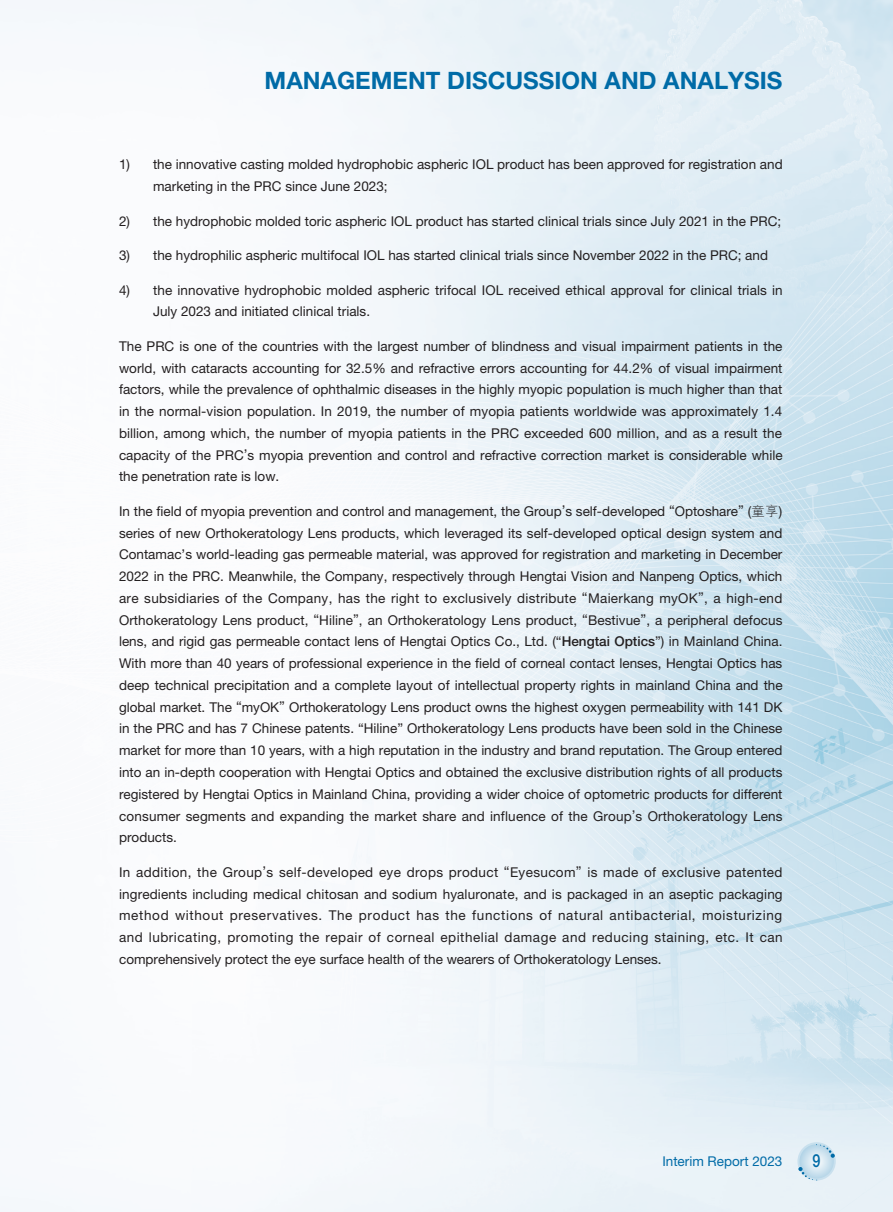
<style>
.page{position:relative;width:893px;height:1212px;background:#fff}
.page>*{position:absolute;margin:0;border:0;box-sizing:border-box;transform-origin:0 0}
.t1{font:700 24px "Helvetica Neue LT Std";color:#006ba7}
.t2{font:500 18px "Helvetica Neue LT Std";color:#006ba7;scale:.8 1}
.t3{font:13.5px/21.8px "Helvetica Neue LT Std";color:#231f20;text-align:justify}
.t4{font:13.5px "Helvetica Neue LT Std";color:#006ba7}
.s1{font-family:"M Hei HK";font-weight:300}
.s2{font-weight:500}
</style>
<div class="page">
<img style="left:0;top:0;width:893px;height:1212px">
<svg style="left:797px;top:1142px;width:39px;height:38px"></svg>
<svg style="left:799px;top:1144px;width:35px;height:34px"></svg>
<svg style="left:816px;top:1144px;width:19px;height:14px"></svg>
<svg style="left:798px;top:1167px;width:19px;height:13px"></svg>
<h1 class="t1" style="left:265px;top:66px;width:519px">MANAGEMENT DISCUSSION AND ANALYSIS</h1>
<p class="t3" style="left:153px;top:154px;width:631px;text-indent:-34px">1) the innovative casting molded hydrophobic aspheric IOL product has been approved for registration and marketing in the PRC since June 2023;</p>
<p class="t3" style="left:119px;top:210px;width:664px">2) the hydrophobic molded toric aspheric IOL product has started clinical trials since July 2021 in the PRC;</p>
<p class="t3" style="left:119px;top:244px;width:650px">3) the hydrophilic aspheric multifocal IOL has started clinical trials since November 2022 in the PRC; and</p>
<p class="t3" style="left:153px;top:279px;width:631px;text-indent:-34px">4) the innovative hydrophobic molded aspheric trifocal IOL received ethical approval for clinical trials in<br>July 2023 and initiated clinical trials.</p>
<p class="t3" style="left:119px;top:335px;width:665px">The PRC is one of the countries with the largest number of blindness and visual impairment patients in the world, with cataracts accounting for 32.5% and refractive errors accounting for 44.2% of visual impairment factors, while the prevalence of ophthalmic diseases in the highly myopic population is much higher than that in the normal-vision population. In 2019, the number of myopia patients worldwide was approximately 1.4 billion, among which, the number of myopia patients in the PRC exceeded 600 million, and as a result the capacity of the PRC’s myopia prevention and control and refractive correction market is considerable while the penetration rate is low.</p>
<p class="t3" style="left:119px;top:500px;width:665px">In the field of myopia prevention and control and management, the Group’s self-developed “Optoshare” (<span class="s1">童享</span>) series of new Orthokeratology Lens products, which leveraged its self-developed optical design system and Contamac’s world-leading gas permeable material, was approved for registration and marketing in December 2022 in the PRC. Meanwhile, the Company, respectively through Hengtai Vision and Nanpeng Optics, which are subsidiaries of the Company, has the right to exclusively distribute “Maierkang myOK”, a high-end Orthokeratology Lens product, “Hiline”, an Orthokeratology Lens product, “Bestivue”, a peripheral defocus lens, and rigid gas permeable contact lens of Hengtai Optics Co., Ltd. (“<span class="s2">Hengtai Optics</span>”) in Mainland China.<br>With more than 40 years of professional experience in the field of corneal contact lenses, Hengtai Optics has deep technical precipitation and a complete layout of intellectual property rights in mainland China and the global market. The “myOK” Orthokeratology Lens product owns the highest oxygen permeability with 141 DK in the PRC and has 7 Chinese patents. “Hiline” Orthokeratology Lens products have been sold in the Chinese market for more than 10 years, with a high reputation in the industry and brand reputation. The Group entered into an in-depth cooperation with Hengtai Optics and obtained the exclusive distribution rights of all products registered by Hengtai Optics in Mainland China, providing a wider choice of optometric products for different consumer segments and expanding the market share and influence of the Group’s Orthokeratology Lens products.</p>
<p class="t3" style="left:119px;top:861px;width:665px">In addition, the Group’s self-developed eye drops product “Eyesucom” is made of exclusive patented ingredients including medical chitosan and sodium hyaluronate, and is packaged in an aseptic packaging method without preservatives. The product has the functions of natural antibacterial, moisturizing and lubricating, promoting the repair of corneal epithelial damage and reducing staining, etc. It can comprehensively protect the eye surface health of the wearers of Orthokeratology Lenses.</p>
<p class="t4" style="left:662px;top:1153px;width:122px">Interim Report 2023</p>
<h2 class="t2" style="left:813px;top:1150px;width:12px">9</h2>
</div>
